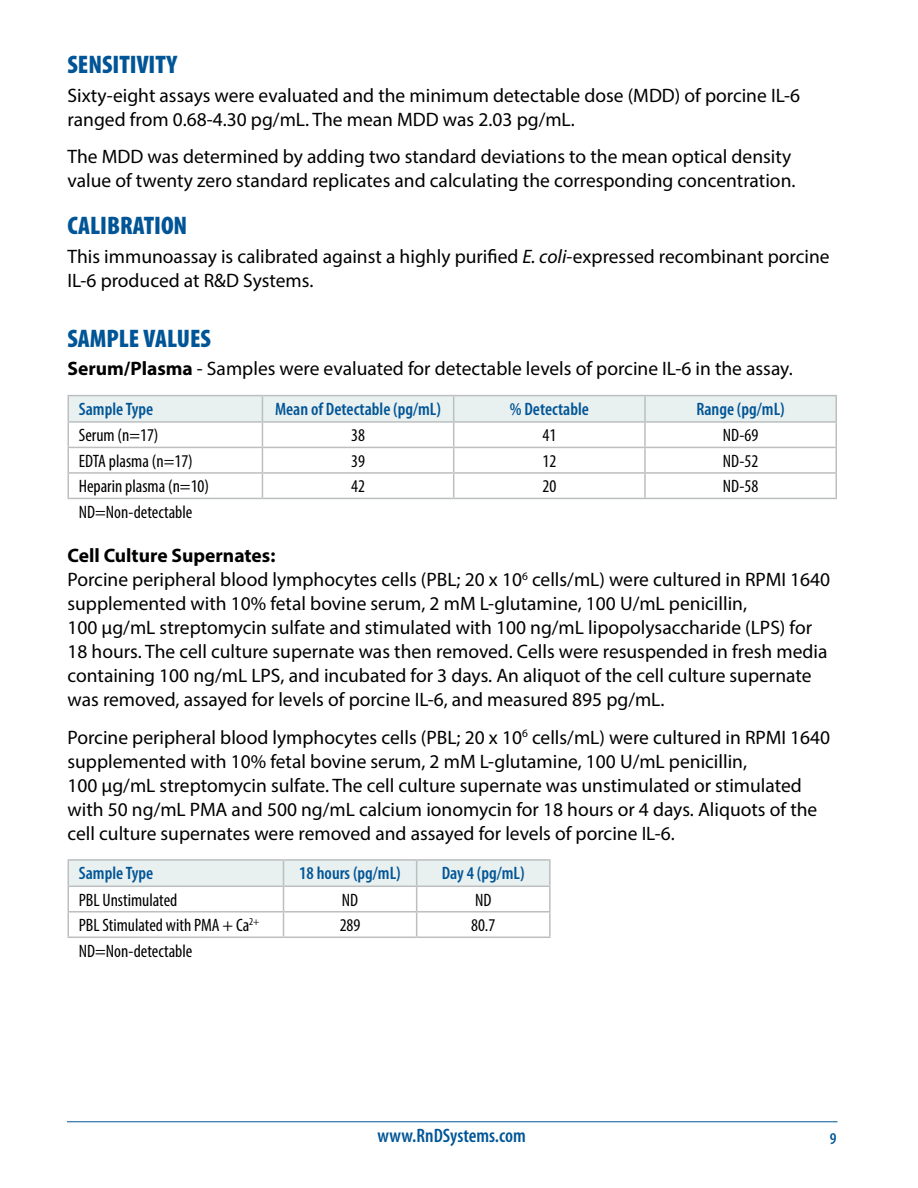
<style>
.page{position:relative;width:918px;height:1188px;background:#fff}
.page>*{position:absolute;margin:0;border:0;box-sizing:border-box;transform-origin:0 0}
.t1{font:900 condensed 25.5px "Myriad Pro";color:#005596}
.t2{font:19.5px/24px "Myriad Pro";color:#000}
.t3{font:600 condensed 19.5px "Myriad Pro";color:#005596}
.t4{font:condensed 18px "Myriad Pro";color:#000}
.t5{font:600 condensed 18px "Myriad Pro";color:#005596}
.t6{font:600 condensed 16.5px "Myriad Pro";color:#005596}
.s1{font-style:italic}
.s2{font-weight:700}
</style>
<div class="page">
<hr style="left:67px;top:1121px;width:771px;height:1px;background:#005596">
<hr style="left:68px;top:395px;width:194px;height:1px;background:#bcbec0">
<hr style="left:262px;top:395px;width:192px;height:1px;background:#bcbec0">
<hr style="left:454px;top:395px;width:191px;height:1px;background:#bcbec0">
<hr style="left:645px;top:395px;width:192px;height:1px;background:#bcbec0">
<svg style="left:68px;top:396px;width:769px;height:102px"></svg>
<hr style="left:68px;top:472px;width:194px;height:2px;background:#bcbec0">
<hr style="left:262px;top:472px;width:192px;height:2px;background:#bcbec0">
<hr style="left:454px;top:472px;width:191px;height:2px;background:#bcbec0">
<hr style="left:645px;top:472px;width:192px;height:2px;background:#bcbec0">
<hr style="left:68px;top:498px;width:194px;height:1px;background:#bcbec0">
<hr style="left:262px;top:498px;width:192px;height:1px;background:#bcbec0">
<hr style="left:454px;top:498px;width:191px;height:1px;background:#bcbec0">
<hr style="left:645px;top:498px;width:192px;height:1px;background:#bcbec0">
<hr style="left:68px;top:859px;width:216px;height:2px;background:#bcbec0">
<hr style="left:284px;top:859px;width:133px;height:2px;background:#bcbec0">
<hr style="left:417px;top:859px;width:134px;height:2px;background:#bcbec0">
<hr style="left:549px;top:861px;width:2px;height:25px;background:#bcbec0">
<hr style="left:417px;top:886px;width:134px;height:1px;background:#bcbec0">
<hr style="left:549px;top:887px;width:2px;height:24px;background:#bcbec0">
<hr style="left:417px;top:911px;width:134px;height:2px;background:#bcbec0">
<svg style="left:68px;top:860px;width:482px;height:77px"></svg>
<hr style="left:549px;top:913px;width:2px;height:24px;background:#bcbec0">
<hr style="left:68px;top:937px;width:216px;height:1px;background:#bcbec0">
<hr style="left:284px;top:937px;width:133px;height:1px;background:#bcbec0">
<hr style="left:417px;top:937px;width:134px;height:1px;background:#bcbec0">
<h1 class="t1" style="left:68px;top:50px;width:111px">SENSITIVITY</h1>
<p class="t2" style="left:68px;top:83px;width:734px">Sixty-eight assays were evaluated and the minimum detectable dose (MDD) of porcine IL-6 ranged from 0.68-4.30 pg/mL. The mean MDD was 2.03 pg/mL.</p>
<p class="t2" style="left:68px;top:144px;width:730px">The MDD was determined by adding two standard deviations to the mean optical density value of twenty zero standard replicates and calculating the corresponding concentration.</p>
<h1 class="t1" style="left:68px;top:211px;width:121px">CALIBRATION</h1>
<p class="t2" style="left:68px;top:244px;width:764px">This immunoassay is calibrated against a highly purified <span class="s1">E. coli</span>-expressed recombinant porcine<br>IL-6 produced at R&amp;D Systems.</p>
<h1 class="t1" style="left:68px;top:324px;width:145px">SAMPLE VALUES</h1>
<p class="t2" style="left:68px;top:357px;width:727px"><span class="s2">Serum/Plasma</span> - Samples were evaluated for detectable levels of porcine IL-6 in the assay.</p>
<p class="t5" style="left:79px;top:399px;width:76px">Sample Type</p>
<p class="t5" style="left:275px;top:399px;width:168px">Mean of Detectable (pg/mL)</p>
<p class="t5" style="left:510px;top:399px;width:81px">% Detectable</p>
<p class="t5" style="left:696px;top:399px;width:90px">Range (pg/mL)</p>
<p class="t4" style="left:79px;top:425px;width:81px">Serum (n=17)</p>
<p class="t4" style="left:351px;top:425px;width:15px">38</p>
<p class="t4" style="left:542px;top:425px;width:15px">41</p>
<p class="t4" style="left:723px;top:425px;width:37px">ND-69</p>
<p class="t4" style="left:79px;top:450px;width:116px">EDTA plasma (n=17)</p>
<p class="t4" style="left:351px;top:450px;width:15px">39</p>
<p class="t4" style="left:542px;top:450px;width:15px">12</p>
<p class="t4" style="left:723px;top:450px;width:37px">ND-52</p>
<p class="t4" style="left:79px;top:476px;width:132px">Heparin plasma (n=10)</p>
<p class="t4" style="left:351px;top:476px;width:15px">42</p>
<p class="t4" style="left:542px;top:476px;width:15px">20</p>
<p class="t4" style="left:723px;top:476px;width:37px">ND-58</p>
<p class="t4" style="left:79px;top:501px;width:115px">ND=Non-detectable</p>
<p class="t2" style="left:67px;top:543px;width:764px"><span class="s2">Cell Culture Supernates:<br></span>Porcine peripheral blood lymphocytes cells (PBL; 20 x 10<sup>6</sup> cells/mL) were cultured in RPMI 1640 supplemented with 10% fetal bovine serum, 2 mM L-glutamine, 100 U/mL penicillin,<br>100 μg/mL streptomycin sulfate and stimulated with 100 ng/mL lipopolysaccharide (LPS) for 18 hours. The cell culture supernate was then removed. Cells were resuspended in fresh media containing 100 ng/mL LPS, and incubated for 3 days. An aliquot of the cell culture supernate was removed, assayed for levels of porcine IL-6, and measured 895 pg/mL.</p>
<p class="t2" style="left:67px;top:725px;width:764px">Porcine peripheral blood lymphocytes cells (PBL; 20 x 10<sup>6</sup> cells/mL) were cultured in RPMI 1640 supplemented with 10% fetal bovine serum, 2 mM L-glutamine, 100 U/mL penicillin,<br>100 μg/mL streptomycin sulfate. The cell culture supernate was unstimulated or stimulated with 50 ng/mL PMA and 500 ng/mL calcium ionomycin for 18 hours or 4 days. Aliquots of the cell culture supernates were removed and assayed for levels of porcine IL-6.</p>
<p class="t5" style="left:79px;top:864px;width:76px">Sample Type</p>
<p class="t5" style="left:299px;top:864px;width:103px">18 hours (pg/mL)</p>
<p class="t5" style="left:442px;top:864px;width:84px">Day 4 (pg/mL)</p>
<p class="t4" style="left:79px;top:889px;width:100px">PBL Unstimulated</p>
<p class="t4" style="left:342px;top:889px;width:18px">ND</p>
<p class="t4" style="left:475px;top:889px;width:18px">ND</p>
<p class="t4" style="left:79px;top:914px;width:182px">PBL Stimulated with PMA + Ca<sup>2+</sup></p>
<p class="t4" style="left:340px;top:914px;width:22px">289</p>
<p class="t4" style="left:471px;top:914px;width:26px">80.7</p>
<p class="t4" style="left:79px;top:940px;width:115px">ND=Non-detectable</p>
<p class="t3" style="left:377px;top:1125px;width:150px">www.RnDSystems.com</p>
<p class="t6" style="left:830px;top:1130px;width:8px">9</p>
</div>
